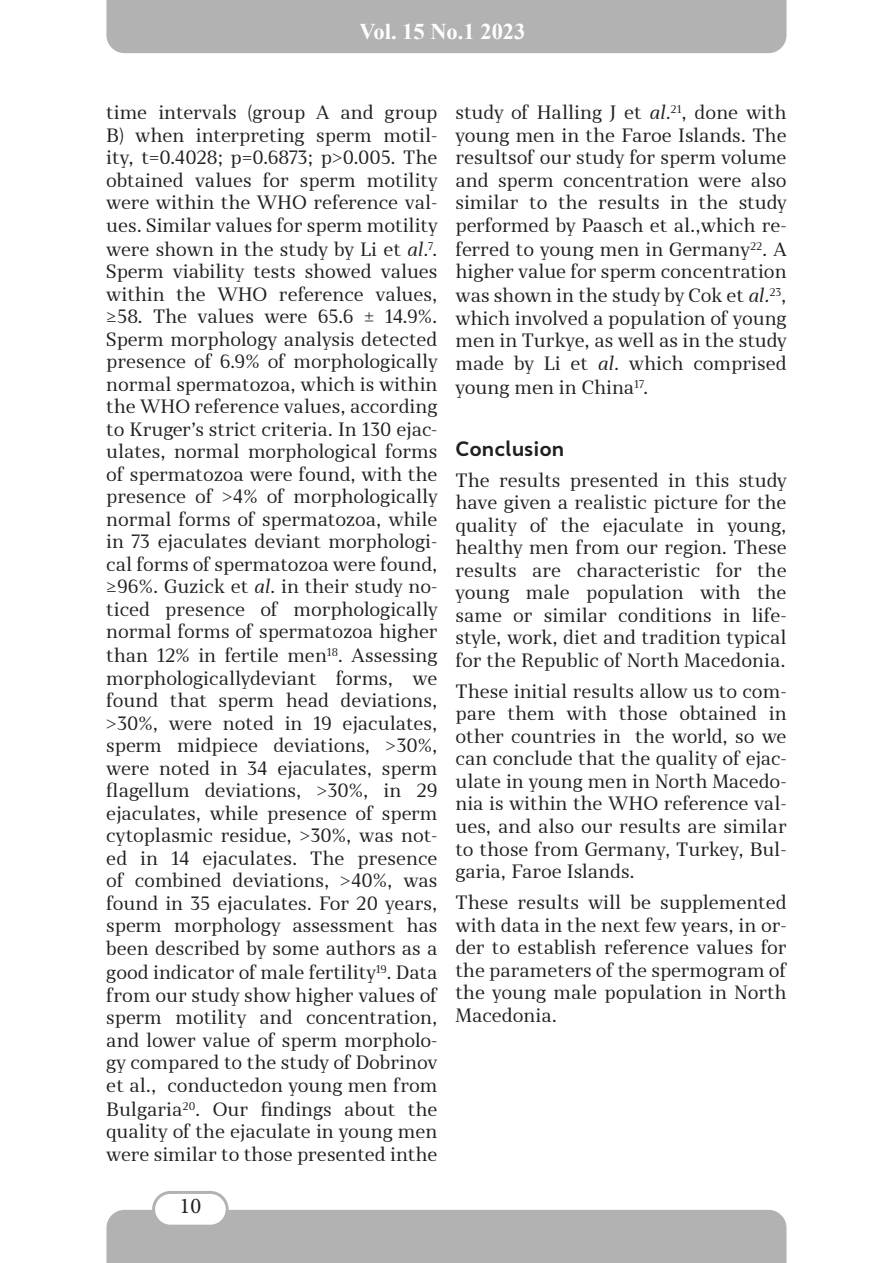
<style>
.page{position:relative;width:893px;height:1263px;background:#fff}
.page>*{position:absolute;margin:0;border:0;box-sizing:border-box;transform-origin:0 0}
.t1{font:700 22.5px "Times New Roman";color:#fff}
.t2{font:22.5px "Minion Pro";color:#231f20}
.t3{font:700 19.5px "Skola Sans";color:#231f20}
.t4{font:18px/22.6px "Skola Serif";color:#231f20;text-align:justify}
.s1{font-style:italic}
</style>
<div class="page">
<div style="left:106px;top:1210px;width:680px;height:53px;background:#b3b2b2"></div>
<div style="left:154px;top:1192px;width:73px;height:34px;background:#fff;border-radius:17px"></div>
<div style="left:152px;top:1191px;width:77px;height:36px;border:3px solid #b2b2b2;border-radius:17px"></div>
<div style="left:106px;top:0;width:680px;height:53px;background:#b3b2b2"></div>
<p class="t1" style="left:359px;top:15px;width:168px">Vol. 15 No.1 2023</p>
<p class="t4" style="left:106px;top:101px;width:333px">time intervals (group A and group B) when interpreting sperm motil&shy;ity, t=0.4028; p=0.6873; p&gt;0.005. The obtained values for sperm motility were within the WHO reference val&shy;ues. Similar values for sperm motility were shown in the study by Li et <span class="s1">al.</span><sup>7</sup>.<br>Sperm viability tests showed values within the WHO reference values, ≥58. The values were 65.6 ± 14.9%.<br>Sperm morphology analysis detected presence of 6.9% of morphologically normal spermatozoa, which is within the WHO reference values, according to Kruger’s strict criteria. In 130 ejac&shy;ulates, normal morphological forms of spermatozoa were found, with the presence of &gt;4% of morphologically normal forms of spermatozoa, while in 73 ejaculates deviant morphologi&shy;cal forms of spermatozoa were found, ≥96%. Guzick et <span class="s1">al</span>. in their study no&shy;ticed presence of morphologically normal forms of spermatozoa higher than 12% in fertile men<sup>18</sup>. Assessing morphologicallydeviant forms, we found that sperm head deviations, &gt;30%, were noted in 19 ejaculates, sperm midpiece deviations, &gt;30%, were noted in 34 ejaculates, sperm flagellum deviations, &gt;30%, in 29 ejaculates, while presence of sperm cytoplasmic residue, &gt;30%, was not&shy;ed in 14 ejaculates. The presence of combined deviations, &gt;40%, was found in 35 ejaculates. For 20 years, sperm morphology assessment has been described by some authors as a good indicator of male fertility<sup>19</sup>. Data from our study show higher values of sperm motility and concentration, and lower value of sperm morpholo&shy;gy compared to the study of Dobrinov et al., conductedon young men from Bulgaria<sup>20</sup>. Our findings about the quality of the ejaculate in young men were similar to those presented inthe</p>
<p class="t4" style="left:455px;top:101px;width:333px">study of Halling J et <span class="s1">al.</span><sup>21</sup>, done with young men in the Faroe Islands. The resultsof our study for sperm volume and sperm concentration were also similar to the results in the study performed by Paasch et al.,which re&shy;ferred to young men in Germany<sup>22</sup>. A higher value for sperm concentration was shown in the study by Cok et <span class="s1">al.</span><sup>23</sup>, which involved a population of young men in Turkye, as well as in the study made by Li et <span class="s1">al.</span> which comprised young men in China<sup>17</sup>.</p>
<p class="t3" style="left:455px;top:437px;width:111px">Conclusion</p>
<p class="t4" style="left:455px;top:469px;width:333px">The results presented in this study have given a realistic picture for the quality of the ejaculate in young, healthy men from our region. These results are characteristic for the young male population with the same or similar conditions in life&shy;style, work, diet and tradition typical for the Republic of North Macedonia.</p>
<p class="t4" style="left:455px;top:680px;width:333px">These initial results allow us to com&shy;pare them with those obtained in other countries in the world, so we can conclude that the quality of ejac&shy;ulate in young men in North Macedo&shy;nia is within the WHO reference val&shy;ues, and also our results are similar to those from Germany, Turkey, Bul&shy;garia, Faroe Islands.</p>
<p class="t4" style="left:455px;top:891px;width:333px">These results will be supplemented with data in the next few years, in or&shy;der to establish reference values for the parameters of the spermogram of the young male population in North Macedonia.</p>
<p class="t2" style="left:180px;top:1190px;width:23px">10</p>
</div>
